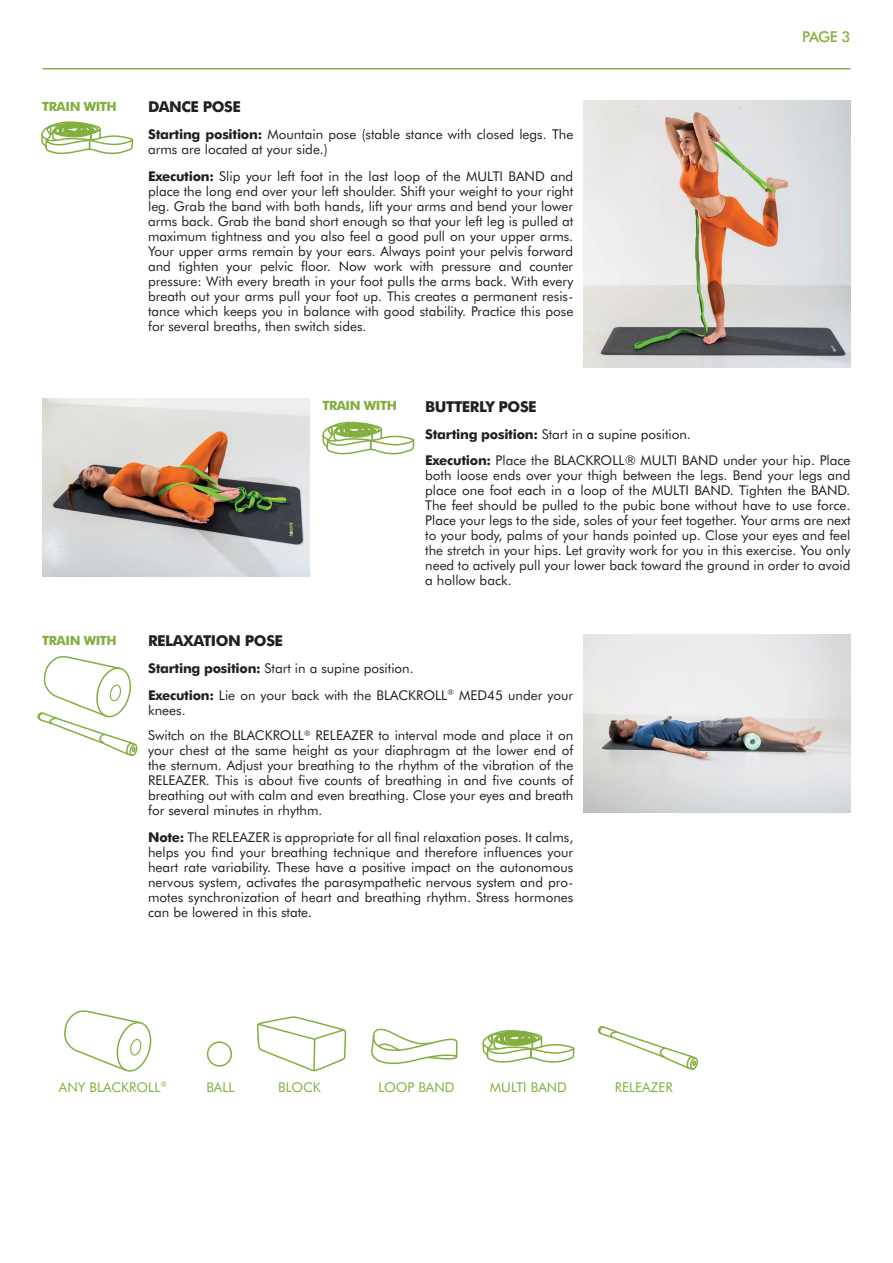
<style>
.page{position:relative;width:893px;height:1263px;background:#fff}
.page>*{position:absolute;margin:0;border:0;box-sizing:border-box;transform-origin:0 0}
.t1{font:700 15px "Futura BT";letter-spacing:-.03em;color:#231f20}
.t2{font:500 15px "Futura BT";color:#83af40}
.t3{font:13.5px/15px "Futura BT";color:#231f20}
.t4{font:13.5px "Futura BT";color:#83af40}
.t5{font:700 12.75px "Futura BT";letter-spacing:-.03em;color:#83af40}
.s1{font-weight:700}
</style>
<div class="page">
<svg style="left:322px;top:421px;width:93px;height:34px"></svg>
<hr style="left:43px;top:68px;width:807px;height:1px;background:#83af40">
<img style="left:43px;top:399px;width:266px;height:177px">
<img style="left:584px;top:634px;width:266px;height:178px">
<div style="left:43px;top:1149px;width:21px;height:21px;border:1px solid #fff;border-radius:50%"></div>
<div style="left:88px;top:1149px;width:22px;height:21px;border:1px solid #fff;border-radius:50%"></div>
<svg style="left:41px;top:121px;width:93px;height:34px"></svg>
<img style="left:584px;top:100px;width:266px;height:268px">
<div style="left:207px;top:1041px;width:25px;height:25px;border:2px solid #83af40;border-radius:50%"></div>
<svg style="left:65px;top:1010px;width:87px;height:62px"></svg>
<svg style="left:371px;top:1028px;width:87px;height:37px"></svg>
<svg style="left:482px;top:1030px;width:93px;height:33px"></svg>
<svg style="left:257px;top:1016px;width:90px;height:56px"></svg>
<svg style="left:597px;top:1026px;width:101px;height:44px"></svg>
<svg style="left:37px;top:656px;width:101px;height:101px"></svg>
<p class="t5" style="left:42px;top:98px;width:76px">TRAIN WITH</p>
<p class="t5" style="left:42px;top:632px;width:76px">TRAIN WITH</p>
<p class="t1" style="left:148px;top:98px;width:94px">DANCE POSE</p>
<p class="t3" style="left:148px;top:126px;width:427px"><span class="s1">Starting position:</span> Mountain pose (stable stance with closed legs. The arms are located at your side.)</p>
<p class="t3" style="left:148px;top:168px;width:427px;text-align:justify"><span class="s1">Execution:</span> Slip your left foot in the last loop of the MULTI BAND and place the long end over your left shoulder. Shift your weight to your right leg. Grab the band with both hands, lift your arms and bend your lower arms back. Grab the band short enough so that your left leg is pulled at maximum tightness and you also feel a good pull on your upper arms.<br>Your upper arms remain by your ears. Always point your pelvis forward and tighten your pelvic floor. Now work with pressure and counter pressure: With every breath in your foot pulls the arms back. With every breath out your arms pull your foot up. This creates a permanent resis&shy;tance which keeps you in balance with good stability. Practice this pose for several breaths, then switch sides.</p>
<p class="t2" style="left:802px;top:28px;width:50px">PAGE 3</p>
<p class="t5" style="left:322px;top:398px;width:76px">TRAIN WITH</p>
<p class="t1" style="left:425px;top:397px;width:113px">BUTTERLY POSE</p>
<p class="t3" style="left:425px;top:420px;width:427px;line-height:26.8px"><span class="s1">Starting position:</span> Start in a supine position.<br><span class="s1">Execution:</span> Place the BLACKROLL® MULTI BAND under your hip. Place</p>
<p class="t3" style="left:425px;top:468px;width:427px;text-align:justify">both loose ends over your thigh between the legs. Bend your legs and place one foot each in a loop of the MULTI BAND. Tighten the BAND.<br>The feet should be pulled to the pubic bone without have to use force.<br>Place your legs to the side, soles of your feet together. Your arms are next to your body, palms of your hands pointed up. Close your eyes and feel the stretch in your hips. Let gravity work for you in this exercise. You only need to actively pull your lower back toward the ground in order to avoid a hollow back.</p>
<p class="t1" style="left:148px;top:632px;width:136px">RELAXATION POSE</p>
<p class="t3" style="left:148px;top:655px;width:427px;line-height:26.8px"><span class="s1">Starting position:</span> Start in a supine position.<br><span class="s1">Execution:</span> Lie on your back with the BLACKROLL<sup>®</sup> MED45 under your</p>
<p class="t3" style="left:148px;top:697px;width:427px;line-height:25.7px">knees.<br>Switch on the BLACKROLL<sup>®</sup> RELEAZER to interval mode and place it on</p>
<p class="t3" style="left:148px;top:743px;width:427px;text-align:justify">your chest at the same height as your diaphragm at the lower end of the sternum. Adjust your breathing to the rhythm of the vibration of the RELEAZER. This is about five counts of breathing in and five counts of breathing out with calm and even breathing. Close your eyes and breath for several minutes in rhythm.</p>
<p class="t3" style="left:148px;top:830px;width:427px;text-align:justify"><span class="s1">Note:</span> The RELEAZER is appropriate for all final relaxation poses. It calms, helps you find your breathing technique and therefore influences your heart rate variability. These have a positive impact on the autonomous nervous system, activates the parasympathetic nervous system and pro&shy;motes synchronization of heart and breathing rhythm. Stress hormones can be lowered in this state.</p>
<p class="t4" style="left:59px;top:1079px;width:110px">ANY BLACKROLL<sup>®</sup></p>
<p class="t4" style="left:206px;top:1079px;width:30px">BALL</p>
<p class="t4" style="left:278px;top:1079px;width:44px">BLOCK</p>
<p class="t4" style="left:378px;top:1079px;width:78px">LOOP BAND</p>
<p class="t4" style="left:490px;top:1079px;width:79px">MULTI BAND</p>
<p class="t4" style="left:615px;top:1079px;width:59px">RELEAZER</p>
</div>
